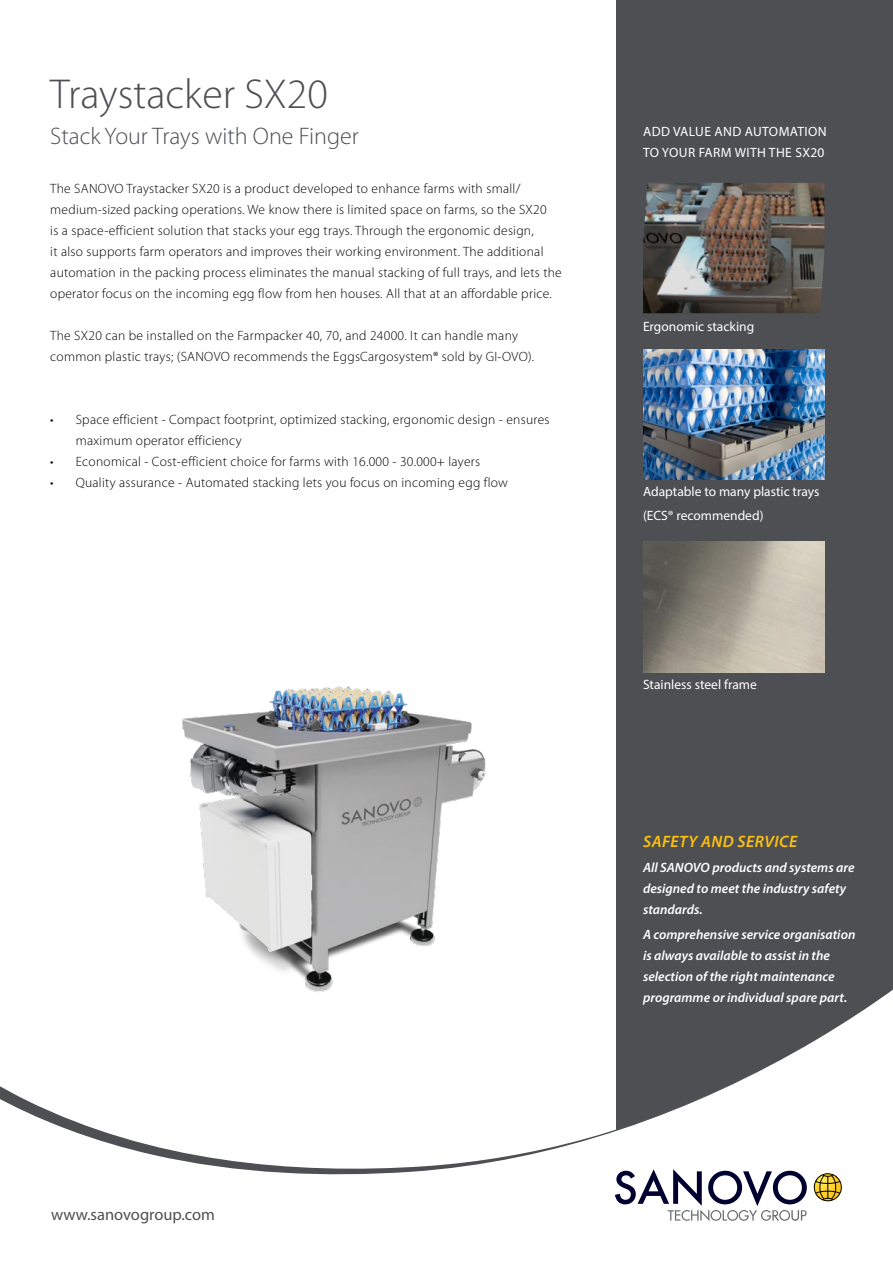
<style>
.page{position:relative;width:893px;height:1263px;background:#fff}
.page>*{position:absolute;margin:0;border:0;box-sizing:border-box;transform-origin:0 0}
.t1{font:300 42px "Myriad Pro";color:#4e4f53}
.t2{font:300 24px "Myriad Pro";color:#4e4f53}
.t3{font:16.5px "Myriad Pro";color:#4e4f53}
.t4{font:italic 600 16.5px "Myriad Pro";letter-spacing:.03em;color:#ffc20e}
.t5{font:300 13.5px/21px "Myriad Pro";letter-spacing:.02em;color:#000}
.t6{font:italic 600 13.5px/21px "Myriad Pro";color:#fff}
.t7{font:13.5px/24px "Myriad Pro";color:#fff}
.t8{font:13.5px/21px "Myriad Pro";letter-spacing:.03em;color:#fff}
</style>
<div class="page">
<div style="left:617px;top:0;width:276px;height:1133px;background:#4e4f53"></div>
<svg style="left:0;top:889px;width:893px;height:286px"></svg>
<svg style="left:814px;top:1173px;width:28px;height:29px"></svg>
<svg style="left:615px;top:1169px;width:192px;height:52px"></svg>
<img style="left:106px;top:686px;width:418px;height:361px">
<img style="left:643px;top:542px;width:181px;height:130px">
<img style="left:643px;top:349px;width:181px;height:130px">
<img style="left:643px;top:183px;width:181px;height:130px">
<h1 class="t1" style="left:50px;top:71px;width:279px">Traystacker SX20</h1>
<h2 class="t2" style="left:50px;top:123px;width:310px">Stack Your Trays with One Finger</h2>
<p class="t8" style="left:643px;top:121px;width:185px">ADD VALUE AND AUTOMATION<br>TO YOUR FARM WITH THE SX20</p>
<p class="t5" style="left:50px;top:178px;width:513px">The SANOVO Traystacker SX20 is a product developed to enhance farms with small/ medium-sized packing operations. We know there is limited space on farms, so the SX20<br>is a space-efficient solution that stacks your egg trays. Through the ergonomic design,<br>it also supports farm operators and improves their working environment. The additional automation in the packing process eliminates the manual stacking of full trays, and lets the operator focus on the incoming egg flow from hen houses. All that at an affordable price.</p>
<p class="t5" style="left:50px;top:325px;width:485px">The SX20 can be installed on the Farmpacker 40, 70, and 24000. It can handle many common plastic trays; (SANOVO recommends the EggsCargosystem® sold by GI-OVO).</p>
<p class="t5" style="left:76px;top:409px;width:475px;text-indent:-26px">• Space efficient - Compact footprint, optimized stacking, ergonomic design - ensures maximum operator efficiency</p>
<p class="t5" style="left:50px;top:451px;width:431px">• Economical - Cost-efficient choice for farms with 16.000 - 30.000+ layers</p>
<p class="t5" style="left:50px;top:472px;width:459px">• Quality assurance - Automated stacking lets you focus on incoming egg flow</p>
<p class="t7" style="left:643px;top:315px;width:113px">Ergonomic stacking</p>
<p class="t7" style="left:643px;top:480px;width:178px">Adaptable to many plastic trays (ECS® recommended)</p>
<p class="t7" style="left:643px;top:672px;width:115px">Stainless steel frame</p>
<p class="t4" style="left:643px;top:831px;width:156px">SAFETY AND SERVICE</p>
<p class="t6" style="left:643px;top:857px;width:213px">All SANOVO products and systems are designed to meet the industry safety standards.</p>
<p class="t6" style="left:643px;top:924px;width:214px">A comprehensive service organisation is always available to assist in the selection of the right maintenance programme or individual spare part.</p>
<p class="t3" style="left:51px;top:1204px;width:166px">www.sanovogroup.com</p>
</div>
